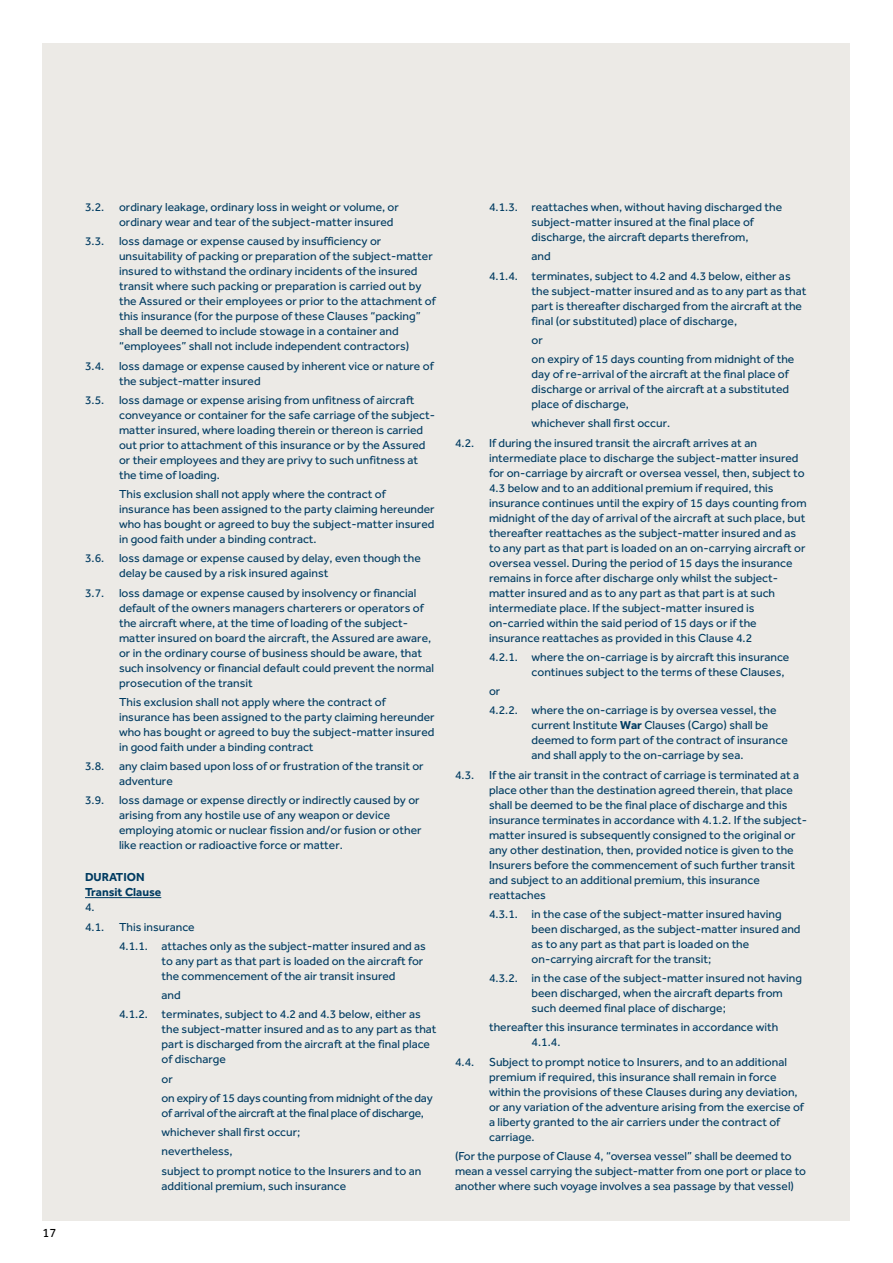
<style>
.page{position:relative;width:893px;height:1263px;background:#fff}
.page>*{position:absolute;margin:0;border:0;box-sizing:border-box;transform-origin:0 0}
.t1{font:12.75px "Effra Std";color:#000}
.t2{font:12px/15px "Effra Std";color:#003b61}
.t3{font:12px/19.2px "Effra Std";letter-spacing:-.02em;color:#003b61}
.t4{font:700 12px/15px "Effra Std";color:#003b61}
.s1{font-weight:700}
</style>
<div class="page">
<div style="left:43px;top:43px;width:807px;height:1177px;background:#eceae6"></div>
<hr style="left:85px;top:897px;width:76px;height:1px;background:#003b61">
<p class="t1" style="left:43px;top:1225px;width:15px">17</p>
<p class="t2" style="left:119px;top:199px;width:281px;text-indent:-34px">3.2. ordinary leakage, ordinary loss in weight or volume, or ordinary wear and tear of the subject-matter insured</p>
<p class="t2" style="left:119px;top:234px;width:318px;text-indent:-34px">3.3. loss damage or expense caused by insufficiency or unsuitability of packing or preparation of the subject-matter insured to withstand the ordinary incidents of the insured transit where such packing or preparation is carried out by the Assured or their employees or prior to the attachment of this insurance (for the purpose of these Clauses “packing” shall be deemed to include stowage in a container and “employees” shall not include independent contractors)</p>
<p class="t2" style="left:119px;top:358px;width:316px;text-indent:-34px">3.4. loss damage or expense caused by inherent vice or nature of the subject-matter insured</p>
<p class="t2" style="left:119px;top:392px;width:318px;text-indent:-34px">3.5. loss damage or expense arising from unfitness of aircraft conveyance or container for the safe carriage of the subject&shy;matter insured, where loading therein or thereon is carried out prior to attachment of this insurance or by the Assured or their employees and they are privy to such unfitness at the time of loading.</p>
<p class="t2" style="left:119px;top:486px;width:317px">This exclusion shall not apply where the contract of insurance has been assigned to the party claiming hereunder who has bought or agreed to buy the subject-matter insured in good faith under a binding contract.</p>
<p class="t2" style="left:119px;top:551px;width:303px;text-indent:-34px">3.6. loss damage or expense caused by delay, even though the delay be caused by a risk insured against</p>
<p class="t2" style="left:119px;top:585px;width:316px;text-indent:-34px">3.7. loss damage or expense caused by insolvency or financial default of the owners managers charterers or operators of the aircraft where, at the time of loading of the subject&shy;matter insured on board the aircraft, the Assured are aware, or in the ordinary course of business should be aware, that such insolvency or financial default could prevent the normal prosecution of the transit</p>
<p class="t2" style="left:119px;top:694px;width:317px">This exclusion shall not apply where the contract of insurance has been assigned to the party claiming hereunder who has bought or agreed to buy the subject-matter insured in good faith under a binding contract</p>
<p class="t2" style="left:119px;top:758px;width:306px;text-indent:-34px">3.8. any claim based upon loss of or frustration of the transit or adventure</p>
<p class="t2" style="left:119px;top:793px;width:304px;text-indent:-34px">3.9. loss damage or expense directly or indirectly caused by or arising from any hostile use of any weapon or device employing atomic or nuclear fission and/or fusion or other like reaction or radioactive force or matter.</p>
<p class="t4" style="left:85px;top:870px;width:78px">DURATION<br>Transit Clause</p>
<p class="t2" style="left:85px;top:900px;width:11px">4.</p>
<p class="t2" style="left:85px;top:919px;width:111px">4.1. This insurance</p>
<p class="t2" style="left:119px;top:938px;width:308px">4.1.1. attaches only as the subject-matter insured and as</p>
<p class="t2" style="left:162px;top:953px;width:263px">to any part as that part is loaded on the aircraft for the commencement of the air transit insured</p>
<p class="t2" style="left:119px;top:985px;width:303px;line-height:19.2px;text-indent:43px">and<br>4.1.2. terminates, subject to 4.2 and 4.3 below, either as</p>
<p class="t2" style="left:162px;top:1022px;width:276px">the subject-matter insured and as to any part as that part is discharged from the aircraft at the final place of discharge</p>
<p class="t3" style="left:162px;top:1069px;width:273px">or<br>on expiry of 15 days counting from midnight of the day</p>
<p class="t2" style="left:162px;top:1103px;width:264px;line-height:19.2px">of arrival of the aircraft at the final place of discharge, whichever shall first occur;<br>nevertheless,<br>subject to prompt notice to the Insurers and to an</p>
<p class="t2" style="left:162px;top:1178px;width:186px">additional premium, such insurance</p>
<p class="t2" style="left:532px;top:199px;width:252px;text-indent:-43px">4.1.3. reattaches when, without having discharged the subject-matter insured at the final place of discharge, the aircraft departs therefrom,</p>
<p class="t2" style="left:489px;top:247px;width:303px;line-height:19.2px;text-indent:43px">and<br>4.1.4. terminates, subject to 4.2 and 4.3 below, either as</p>
<p class="t2" style="left:532px;top:283px;width:276px">the subject-matter insured and as to any part as that part is thereafter discharged from the aircraft at the final (or substituted) place of discharge,</p>
<p class="t2" style="left:532px;top:330px;width:264px;line-height:19.2px">or<br>on expiry of 15 days counting from midnight of the</p>
<p class="t2" style="left:532px;top:366px;width:259px;text-align:justify">day of re-arrival of the aircraft at the final place of discharge or arrival of the aircraft at a substituted place of discharge,</p>
<p class="t2" style="left:455px;top:413px;width:303px;line-height:19.2px;text-indent:77px">whichever shall first occur.<br>4.2. If during the insured transit the aircraft arrives at an</p>
<p class="t2" style="left:489px;top:450px;width:319px">intermediate place to discharge the subject-matter insured for on-carriage by aircraft or oversea vessel, then, subject to 4.3 below and to an additional premium if required, this insurance continues until the expiry of 15 days counting from midnight of the day of arrival of the aircraft at such place, but thereafter reattaches as the subject-matter insured and as to any part as that part is loaded on an on-carrying aircraft or oversea vessel. During the period of 15 days the insurance remains in force after discharge only whilst the subject&shy;matter insured and as to any part as that part is at such intermediate place. If the subject-matter insured is on-carried within the said period of 15 days or if the insurance reattaches as provided in this Clause 4.2</p>
<p class="t2" style="left:532px;top:649px;width:259px;text-indent:-43px">4.2.1. where the on-carriage is by aircraft this insurance continues subject to the terms of these Clauses,</p>
<p class="t2" style="left:489px;top:681px;width:289px;line-height:19.2px">or<br>4.2.2. where the on-carriage is by oversea vessel, the</p>
<p class="t2" style="left:532px;top:718px;width:258px">current Institute <span class="s1">War</span> Clauses (Cargo) shall be deemed to form part of the contract of insurance and shall apply to the on-carriage by sea.</p>
<p class="t2" style="left:489px;top:767px;width:319px;text-indent:-34px">4.3. If the air transit in the contract of carriage is terminated at a place other than the destination agreed therein, that place shall be deemed to be the final place of discharge and this insurance terminates in accordance with 4.1.2. If the subject&shy;matter insured is subsequently consigned to the original or any other destination, then, provided notice is given to the Insurers before the commencement of such further transit and subject to an additional premium, this insurance reattaches</p>
<p class="t2" style="left:532px;top:906px;width:271px;text-indent:-43px">4.3.1. in the case of the subject-matter insured having been discharged, as the subject-matter insured and as to any part as that part is loaded on the on-carrying aircraft for the transit;</p>
<p class="t2" style="left:532px;top:970px;width:272px;text-indent:-43px">4.3.2. in the case of the subject-matter insured not having been discharged, when the aircraft departs from such deemed final place of discharge;</p>
<p class="t2" style="left:532px;top:1020px;width:248px;text-indent:-43px">thereafter this insurance terminates in accordance with<br>4.1.4.</p>
<p class="t2" style="left:489px;top:1054px;width:316px;text-indent:-34px">4.4. Subject to prompt notice to Insurers, and to an additional premium if required, this insurance shall remain in force within the provisions of these Clauses during any deviation, or any variation of the adventure arising from the exercise of a liberty granted to the air carriers under the contract of carriage.</p>
<p class="t2" style="left:455px;top:1148px;width:352px">(For the purpose of Clause 4, “oversea vessel” shall be deemed to mean a vessel carrying the subject-matter from one port or place to another where such voyage involves a sea passage by that vessel)</p>
</div>
